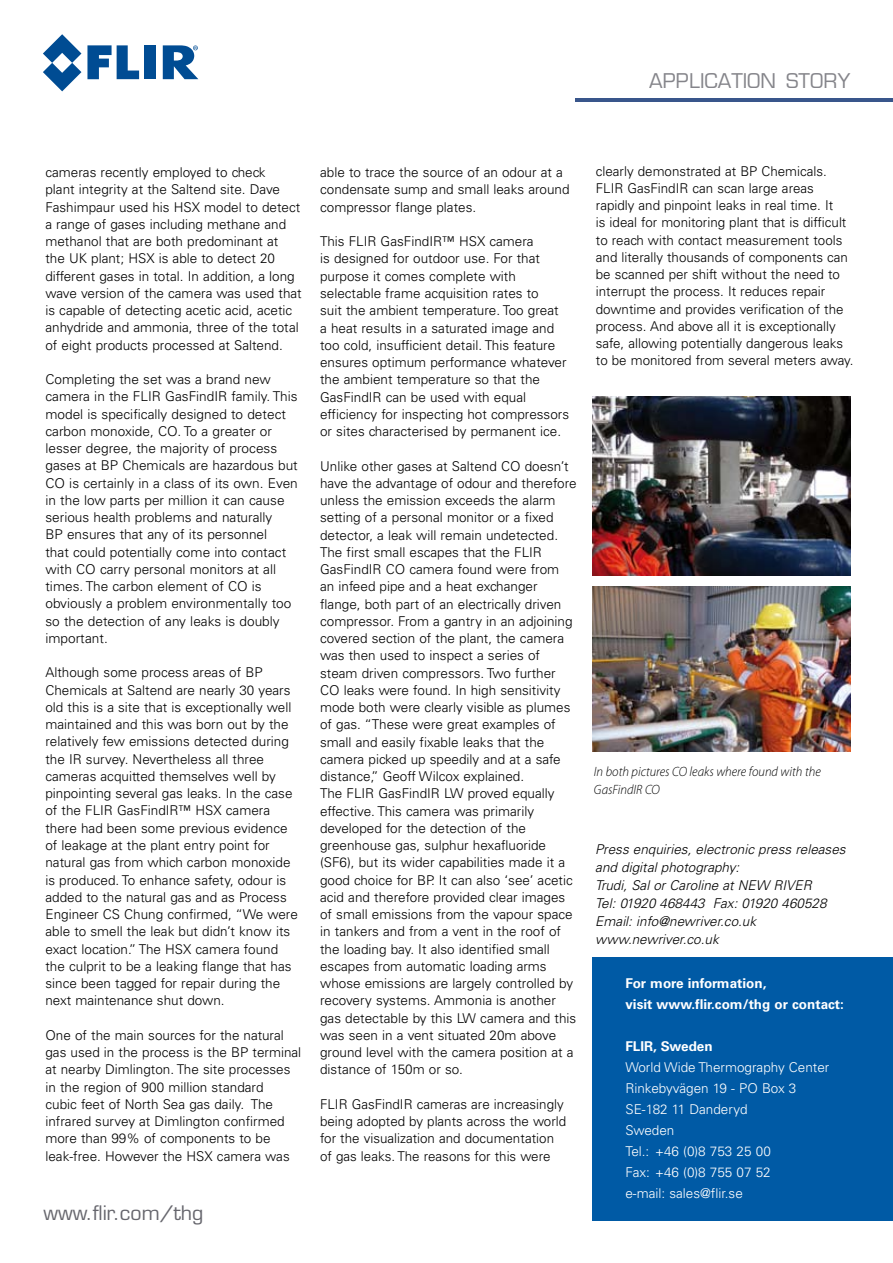
<style>
.page{position:relative;width:893px;height:1263px;background:#fff}
.page>*{position:absolute;margin:0;border:0;box-sizing:border-box;transform-origin:0 0}
.t1{font:19.8px "Eurostile LT Std";color:#66666d}
.t2{font:19.5px "Eurostile LT Std";color:#66666d}
.t3{font:300 13.5px/17.2px "Univers LT Std";color:#000}
.t4{font:italic 300 13.5px/18px "Univers LT Std";color:#000}
.t5{font:300 13.5px/21px "Univers LT Std";color:#fff}
.t6{font:700 13.5px/21px "Univers LT Std";color:#fff}
.t7{font:italic 300 13.5px/18px "Myriad Pro";color:#000;scale:.95 1}
</style>
<div class="page">
<img style="left:592px;top:587px;width:258px;height:164px">
<img style="left:592px;top:397px;width:258px;height:178px">
<svg style="left:87px;top:45px;width:52px;height:34px"></svg>
<div style="left:144px;top:45px;width:12px;height:34px;background:#004c93"></div>
<svg style="left:43px;top:34px;width:38px;height:57px"></svg>
<svg style="left:163px;top:45px;width:35px;height:34px"></svg>
<hr style="left:575px;top:99px;width:318px;height:3px;background:#39568b">
<div style="left:592px;top:957px;width:301px;height:263px;background:#005aa5"></div>
<h1 class="t1" style="left:649px;top:69px;width:203px">APPLICATION STORY</h1>
<p class="t3" style="left:45px;top:164px;width:258px">cameras recently employed to check<br>plant integrity at the Saltend site. Dave Fashimpaur used his HSX model to detect a range of gases including methane and methanol that are both predominant at<br>the UK plant; HSX is able to detect 20 different gases in total. In addition, a long wave version of the camera was used that is capable of detecting acetic acid, acetic anhydride and ammonia, three of the total of eight products processed at Saltend.</p>
<p class="t3" style="left:45px;top:371px;width:254px">Completing the set was a brand new camera in the FLIR GasFindIR family. This model is specifically designed to detect carbon monoxide, CO. To a greater or lesser degree, the majority of process gases at BP Chemicals are hazardous but CO is certainly in a class of its own. Even in the low parts per million it can cause serious health problems and naturally<br>BP ensures that any of its personnel<br>that could potentially come into contact with CO carry personal monitors at all times. The carbon element of CO is obviously a problem environmentally too so the detection of any leaks is doubly important.</p>
<p class="t3" style="left:45px;top:664px;width:254px">Although some process areas of BP Chemicals at Saltend are nearly 30 years old this is a site that is exceptionally well maintained and this was born out by the relatively few emissions detected during the IR survey. Nevertheless all three cameras acquitted themselves well by pinpointing several gas leaks. In the case of the FLIR GasFindIR™ HSX camera there had been some previous evidence of leakage at the plant entry point for natural gas from which carbon monoxide is produced. To enhance safety, odour is added to the natural gas and as Process Engineer CS Chung confirmed, “We were able to smell the leak but didn’t know its exact location.” The HSX camera found the culprit to be a leaking flange that has since been tagged for repair during the next maintenance shut down.</p>
<p class="t3" style="left:45px;top:1026px;width:257px">One of the main sources for the natural gas used in the process is the BP terminal at nearby Dimlington. The site processes in the region of 900 million standard<br>cubic feet of North Sea gas daily. The infrared survey at Dimlington confirmed more than 99% of components to be leak-free. However the HSX camera was</p>
<h2 class="t2" style="left:44px;top:1201px;width:161px">www.flir.com/thg</h2>
<p class="t3" style="left:320px;top:164px;width:251px">able to trace the source of an odour at a condensate sump and small leaks around compressor flange plates.</p>
<p class="t3" style="left:320px;top:233px;width:250px">This FLIR GasFindIR™ HSX camera<br>is designed for outdoor use. For that purpose it comes complete with selectable frame acquisition rates to<br>suit the ambient temperature. Too great<br>a heat results in a saturated image and too cold, insufficient detail. This feature ensures optimum performance whatever the ambient temperature so that the GasFindIR can be used with equal efficiency for inspecting hot compressors or sites characterised by permanent ice.</p>
<p class="t3" style="left:320px;top:457px;width:258px">Unlike other gases at Saltend CO doesn’t have the advantage of odour and therefore unless the emission exceeds the alarm setting of a personal monitor or a fixed detector, a leak will remain undetected.<br>The first small escapes that the FLIR GasFindIR CO camera found were from an infeed pipe and a heat exchanger flange, both part of an electrically driven compressor. From a gantry in an adjoining covered section of the plant, the camera was then used to inspect a series of steam driven compressors. Two further CO leaks were found. In high sensitivity mode both were clearly visible as plumes of gas. “These were great examples of small and easily fixable leaks that the camera picked up speedily and at a safe distance,” Geoff Wilcox explained.<br>The FLIR GasFindIR LW proved equally effective. This camera was primarily developed for the detection of the greenhouse gas, sulphur hexafluoride (SF6), but its wider capabilities made it a good choice for BP. It can also ‘see’ acetic acid and therefore provided clear images of small emissions from the vapour space in tankers and from a vent in the roof of the loading bay. It also identified small escapes from automatic loading arms whose emissions are largely controlled by recovery systems. Ammonia is another gas detectable by this LW camera and this was seen in a vent situated 20m above ground level with the camera position at a distance of 150m or so.</p>
<p class="t3" style="left:320px;top:1095px;width:248px">FLIR GasFindIR cameras are increasingly being adopted by plants across the world for the visualization and documentation of gas leaks. The reasons for this were</p>
<p class="t3" style="left:596px;top:162px;width:259px">clearly demonstrated at BP Chemicals.<br>FLIR GasFindIR can scan large areas rapidly and pinpoint leaks in real time. It<br>is ideal for monitoring plant that is difficult to reach with contact measurement tools and literally thousands of components can be scanned per shift without the need to interrupt the process. It reduces repair downtime and provides verification of the process. And above all it is exceptionally safe, allowing potentially dangerous leaks to be monitored from several meters away.</p>
<p class="t7" style="left:594px;top:763px;width:240px">In both pictures CO leaks where found with the<br>GasFindIR CO</p>
<p class="t4" style="left:595px;top:840px;width:252px">Press enquiries, electronic press releases and digital photography:<br>Trudi, Sal or Caroline at NEW RIVER<br>Tel: 01920 468443 Fax: 01920 460528<br>Email: info@newriver.co.uk www.newriver.co.uk</p>
<p class="t6" style="left:625px;top:972px;width:220px">For more information,<br>visit www.flir.com/thg or contact:</p>
<p class="t6" style="left:625px;top:1035px;width:89px">FLIR, Sweden</p>
<p class="t5" style="left:625px;top:1056px;width:206px">World Wide Thermography Center<br>Rinkebyvägen 19 - PO Box 3<br>SE-182 11 Danderyd<br>Sweden<br>Tel.: +46 (0)8 753 25 00<br>Fax: +46 (0)8 755 07 52<br>e-mail: sales@flir.se</p>
</div>
